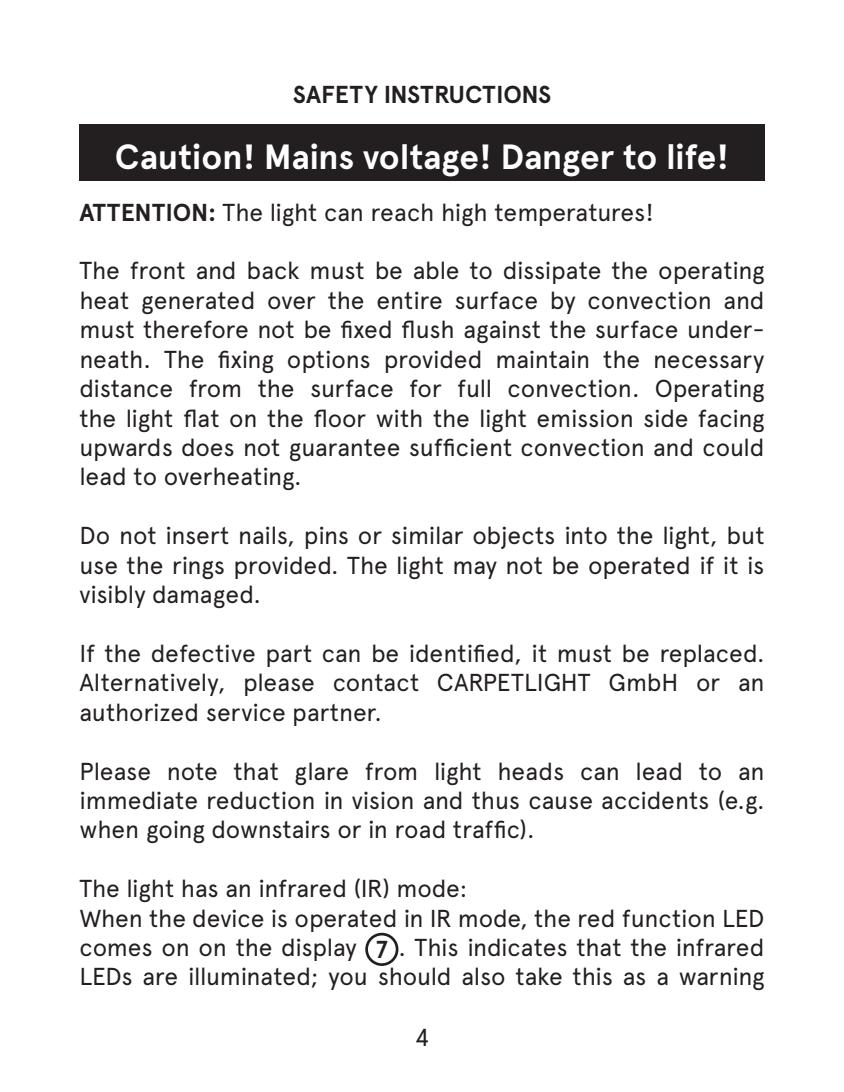
<style>
.page{position:relative;width:844px;height:1092px;background:#fff}
.page>*{position:absolute;margin:0;border:0;box-sizing:border-box;transform-origin:0 0}
.t1{font:700 35px "Apercu";letter-spacing:-.005em;color:#fff}
.t2{font:24.5px/29.4px "Apercu";letter-spacing:-.01em;color:#231f20;text-align:justify}
.t3{font:700 24.5px "Apercu";color:#231f20}
.s1{font-weight:700}
</style>
<div class="page">
<div style="left:365px;top:932px;width:33px;height:33px;border:3px solid #231f20;border-radius:50%"></div>
<div style="left:79px;top:124px;width:685px;height:57px;background:#231f20"></div>
<p class="t3" style="left:292px;top:79px;width:260px">SAFETY INSTRUCTIONS</p>
<h1 class="t1" style="left:115px;top:136px;width:615px">Caution! Mains voltage! Danger to life!</h1>
<p class="t2" style="left:79px;top:197px;width:576px"><span class="s1">ATTENTION:</span> The light can reach high temperatures!</p>
<p class="t2" style="left:79px;top:256px;width:686px">The front and back must be able to dissipate the operating heat generated over the entire surface by convection and must therefore not be fixed flush against the surface under&shy;neath. The fixing options provided maintain the necessary distance from the surface for full convection. Operating the light flat on the floor with the light emission side facing upwards does not guarantee sufficient convection and could lead to overheating.</p>
<p class="t2" style="left:79px;top:520px;width:686px">Do not insert nails, pins or similar objects into the light, but use the rings provided. The light may not be operated if it is visibly damaged.</p>
<p class="t2" style="left:79px;top:638px;width:686px">If the defective part can be identified, it must be replaced.<br>Alternatively, please contact CARPETLIGHT GmbH or an authorized service partner.</p>
<p class="t2" style="left:79px;top:756px;width:686px">Please note that glare from light heads can lead to an immediate reduction in vision and thus cause accidents (e.g. when going downstairs or in road traffic).</p>
<p class="t2" style="left:79px;top:873px;width:686px;text-align:left">The light has an infrared (IR) mode:<br>When the device is operated in IR mode, the red function LED comes on on the display <span class="s1">7</span> . This indicates that the infrared LEDs are illuminated; you should also take this as a warning</p>
<p class="t2" style="left:414px;top:1022px;width:16px">4</p>
</div>
